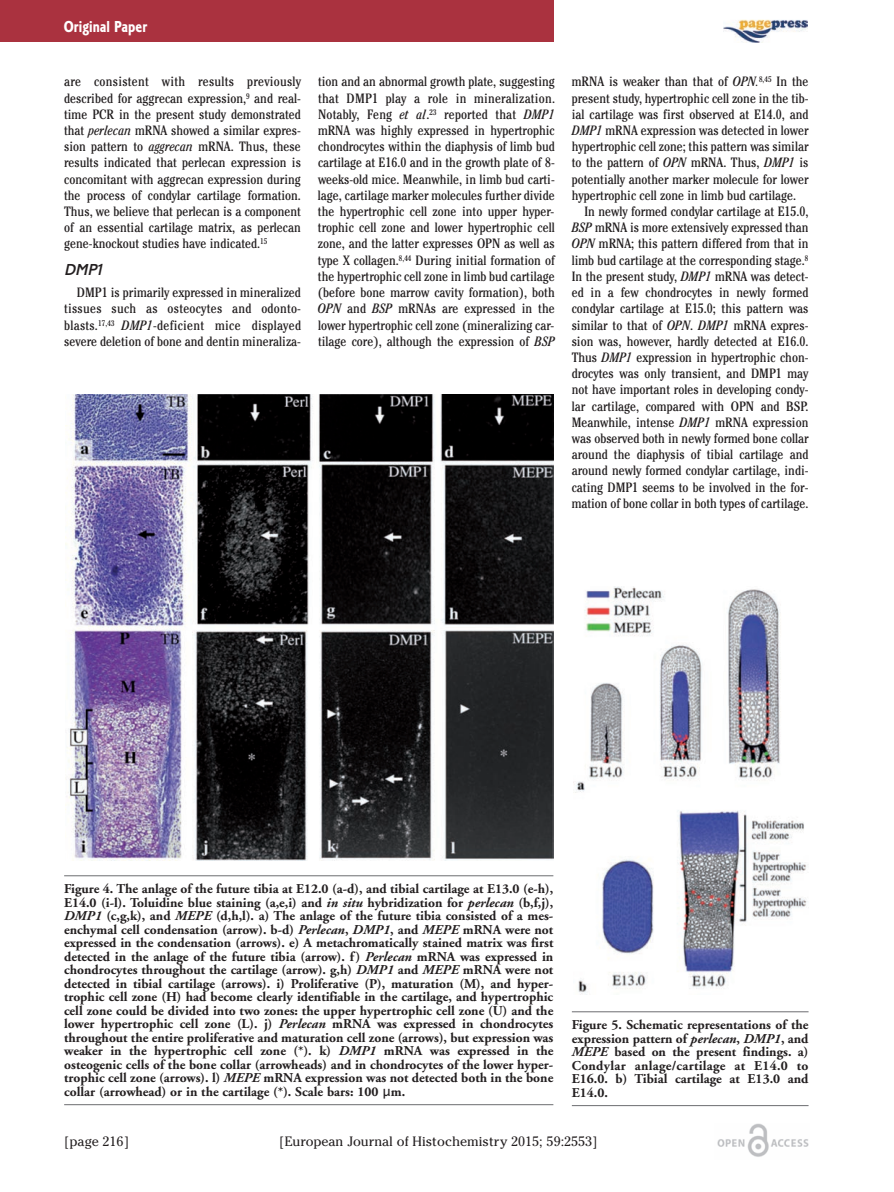
<style>
.page{position:relative;width:894px;height:1192px;background:#fff}
.page>*{position:absolute;margin:0;border:0;box-sizing:border-box;transform-origin:0 0}
.t1{font:16.5px "Corinthian Bold Condensed Plain";color:#fff}
.t2{font:italic 16.5px "Corinthian Medium Plain";color:#231f20}
.t3{font:condensed 13.5px/16.2px "Cheltenham";color:#231f20;text-align:justify}
.t4{font:700 13.5px/13.5px "Adobe Garamond";color:#231f20;text-align:justify}
.t5{font:13.5px "Cheltenham";color:#231f20}
.s1{font-style:italic}
.s2{font-family:"Lucida Grande";font-weight:400}
</style>
<div class="page">
<div style="left:0;top:0;width:553px;height:42px;background:#aa323f"></div>
<img style="left:717px;top:1123px;width:92px;height:34px">
<img style="left:723px;top:19px;width:84px;height:24px">
<hr style="left:572px;top:1011px;width:236px;height:1px;background:#6c6d70">
<hr style="left:572px;top:1105px;width:236px;height:1px;background:#6c6d70">
<img style="left:573px;top:586px;width:234px;height:407px">
<hr style="left:64px;top:875px;width:489px;height:1px;background:#6c6d70">
<hr style="left:64px;top:1104px;width:489px;height:1px;background:#6c6d70">
<img style="left:66px;top:394px;width:487px;height:466px">
<p class="t1" style="left:64px;top:21px;width:85px">Original Paper</p>
<p class="t3" style="left:64px;top:75px;width:238px">are consistent with results previously described for aggrecan expression,<sup>9</sup> and real&shy;time PCR in the present study demonstrated that <span class="s1">perlecan</span> mRNA showed a similar expres&shy;sion pattern to <span class="s1">aggrecan</span> mRNA. Thus, these results indicated that perlecan expression is concomitant with aggrecan expression during the process of condylar cartilage formation.<br>Thus, we believe that perlecan is a component of an essential cartilage matrix, as perlecan gene-knockout studies have indicated.<sup>15</sup></p>
<p class="t2" style="left:64px;top:264px;width:43px">DMP1</p>
<p class="t3" style="left:64px;top:286px;width:238px;text-indent:13px">DMP1 is primarily expressed in mineralized tissues such as osteocytes and odonto&shy;blasts.<sup>17,43</sup> <span class="s1">DMP1</span>-deficient mice displayed severe deletion of bone and dentin mineraliza-</p>
<p class="t3" style="left:318px;top:75px;width:238px">tion and an abnormal growth plate, suggesting that DMP1 play a role in mineralization.<br>Notably, Feng <span class="s1">et al</span>.<sup>23</sup> reported that <span class="s1">DMP1 </span>mRNA was highly expressed in hypertrophic chondrocytes within the diaphysis of limb bud cartilage at E16.0 and in the growth plate of 8- weeks-old mice. Meanwhile, in limb bud carti&shy;lage, cartilage marker molecules further divide the hypertrophic cell zone into upper hyper&shy;trophic cell zone and lower hypertrophic cell zone, and the latter expresses OPN as well as type X collagen.<sup>8,44</sup> During initial formation of the hypertrophic cell zone in limb bud cartilage (before bone marrow cavity formation), both <span class="s1">OPN</span> and <span class="s1">BSP</span> mRNAs are expressed in the lower hypertrophic cell zone (mineralizing car&shy;tilage core), although the expression of <span class="s1">BSP</span></p>
<p class="t3" style="left:572px;top:75px;width:238px">mRNA is weaker than that of <span class="s1">OPN.</span><sup>8,45</sup> In the</p>
<p class="t3" style="left:572px;top:91px;width:238px">present study, hypertrophic cell zone in the tib-</p>
<p class="t3" style="left:572px;top:107px;width:238px">ial cartilage was first observed at E14.0, and</p>
<p class="t3" style="left:572px;top:123px;width:238px"><span class="s1">DMP1</span> mRNA expression was detected in lower</p>
<p class="t3" style="left:572px;top:140px;width:238px">hypertrophic cell zone; this pattern was similar</p>
<p class="t3" style="left:572px;top:156px;width:238px">to the pattern of <span class="s1">OPN</span> mRNA. Thus, <span class="s1">DMP1</span> is</p>
<p class="t3" style="left:572px;top:172px;width:238px">potentially another marker molecule for lower</p>
<p class="t3" style="left:572px;top:188px;width:226px">hypertrophic cell zone in limb bud cartilage.</p>
<p class="t3" style="left:584px;top:204px;width:225px">In newly formed condylar cartilage at E15.0,</p>
<p class="t3" style="left:572px;top:221px;width:238px"><span class="s1">BSP</span> mRNA is more extensively expressed than</p>
<p class="t3" style="left:572px;top:237px;width:238px"><span class="s1">OPN</span> mRNA; this pattern differed from that in</p>
<p class="t3" style="left:572px;top:253px;width:238px">limb bud cartilage at the corresponding stage.<sup>8</sup></p>
<p class="t3" style="left:572px;top:269px;width:238px">In the present study, <span class="s1">DMP1</span> mRNA was detect-</p>
<p class="t3" style="left:572px;top:285px;width:238px">ed in a few chondrocytes in newly formed</p>
<p class="t3" style="left:571px;top:302px;width:238px">condylar cartilage at E15.0; this pattern was</p>
<p class="t3" style="left:571px;top:318px;width:238px">similar to that of <span class="s1">OPN</span>. <span class="s1">DMP1</span> mRNA expres-</p>
<p class="t3" style="left:571px;top:334px;width:238px">sion was, however, hardly detected at E16.0.</p>
<p class="t3" style="left:571px;top:350px;width:238px">Thus <span class="s1">DMP1</span> expression in hypertrophic chon-</p>
<p class="t3" style="left:571px;top:366px;width:238px">drocytes was only transient, and DMP1 may</p>
<p class="t3" style="left:571px;top:383px;width:238px">not have important roles in developing condy-</p>
<p class="t3" style="left:571px;top:399px;width:238px">lar cartilage, compared with OPN and BSP.</p>
<p class="t3" style="left:571px;top:415px;width:238px">Meanwhile, intense <span class="s1">DMP1</span> mRNA expression</p>
<p class="t3" style="left:572px;top:431px;width:238px">was observed both in newly formed bone collar</p>
<p class="t3" style="left:572px;top:447px;width:238px">around the diaphysis of tibial cartilage and</p>
<p class="t3" style="left:572px;top:464px;width:238px">around newly formed condylar cartilage, indi-</p>
<p class="t3" style="left:571px;top:480px;width:238px">cating DMP1 seems to be involved in the for-</p>
<p class="t3" style="left:571px;top:496px;width:238px">mation of bone collar in both types of cartilage.</p>
<p class="t4" style="left:64px;top:883px;width:491px">Figure 4. The anlage of the future tibia at E12.0 (a-d), and tibial cartilage at E13.0 (e-h), E14.0 (i-l). Toluidine blue staining (a,e,i) and <span class="s1">in situ</span> hybridization for <span class="s1">perlecan</span> (b,f,j), <span class="s1">DMP1</span> (c,g,k), and <span class="s1">MEPE</span> (d,h,l). a) The anlage of the future tibia consisted of a mes&shy;enchymal cell condensation (arrow). b-d) <span class="s1">Perlecan</span>, <span class="s1">DMP1</span>, and <span class="s1">MEPE</span> mRNA were not expressed in the condensation (arrows). e) A metachromatically stained matrix was first detected in the anlage of the future tibia (arrow). f) <span class="s1">Perlecan</span> mRNA was expressed in chondrocytes throughout the cartilage (arrow). g,h) <span class="s1">DMP1</span> and <span class="s1">MEPE</span> mRNA were not detected in tibial cartilage (arrows). i) Proliferative (P), maturation (M), and hyper&shy;trophic cell zone (H) had become clearly identifiable in the cartilage, and hypertrophic cell zone could be divided into two zones: the upper hypertrophic cell zone (U) and the lower hypertrophic cell zone (L). j) <span class="s1">Perlecan</span> mRNA was expressed in chondrocytes throughout the entire proliferative and maturation cell zone (arrows), but expression was weaker in the hypertrophic cell zone (*). k) <span class="s1">DMP1</span> mRNA was expressed in the osteogenic cells of the bone collar (arrowheads) and in chondrocytes of the lower hyper&shy;trophic cell zone (arrows). l) <span class="s1">MEPE</span> mRNA expression was not detected both in the bone collar (arrowhead) or in the cartilage (*). Scale bars: 100 <span class="s2">μ</span>m.</p>
<p class="t4" style="left:572px;top:1019px;width:238px">Figure 5. Schematic representations of the expression pattern of <span class="s1">perlecan</span>, <span class="s1">DMP1</span>, and <span class="s1">MEPE</span> based on the present findings. a)<br>Condylar anlage/cartilage at E14.0 to E16.0. b) Tibial cartilage at E13.0 and E14.0.</p>
<p class="t5" style="left:64px;top:1133px;width:66px">[page 216]</p>
<p class="t5" style="left:279px;top:1133px;width:320px">[European Journal of Histochemistry 2015; 59:2553]</p>
</div>
